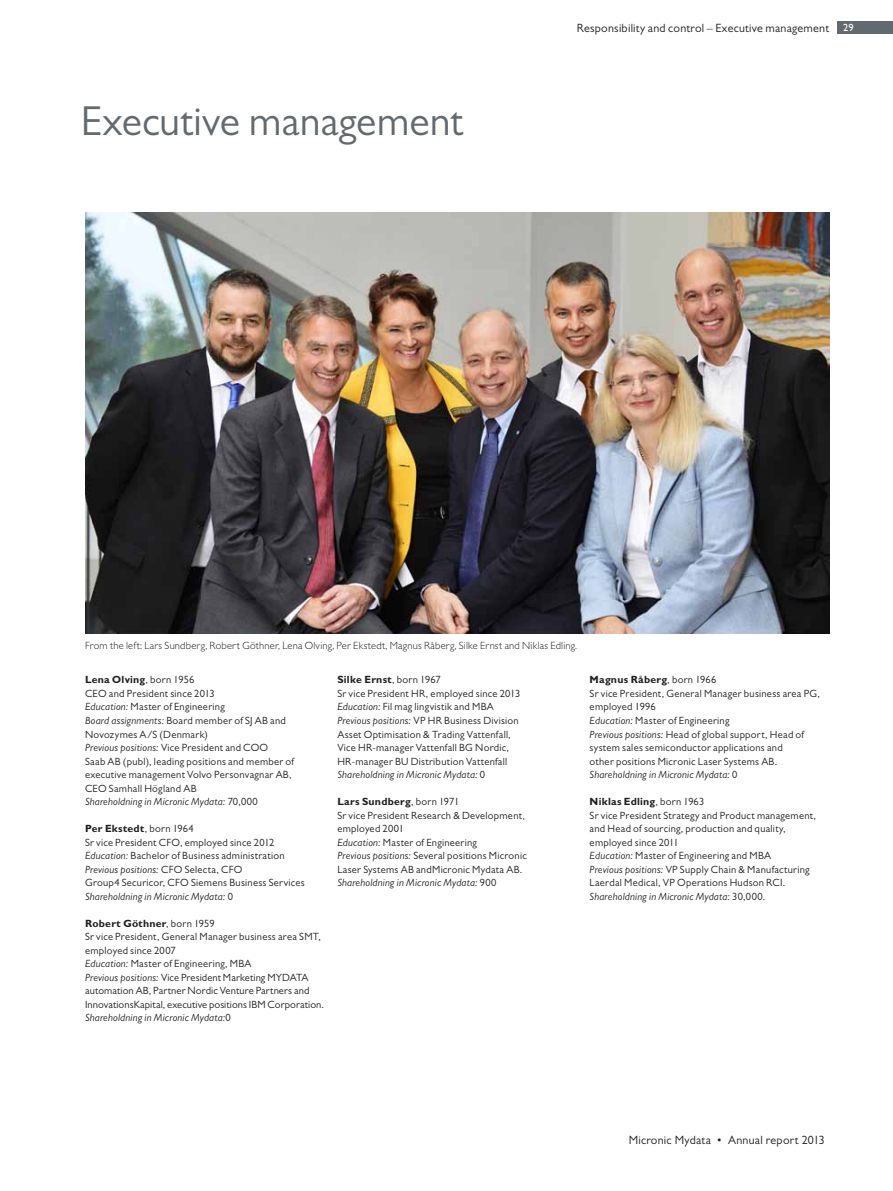
<style>
.page{position:relative;width:893px;height:1191px;background:#fff}
.page>*{position:absolute;margin:0;border:0;box-sizing:border-box;transform-origin:0 0}
._2013_Stor_rubrik{font:42px "Gill Sans MT Std";color:#636a6f}
.Vinjett_L{font:12px "Gill Sans MT Std";letter-spacing:.02em;color:#231f20}
._2013_styrelsebröd{font:10.5px/13.5px "Gill Sans MT Std";letter-spacing:.025em;color:#231f20}
._2013_styrelsebröd-2{font:italic 10.5px "Gill Sans MT Std";letter-spacing:.02em;color:#231f20}
._2013_styrelsebröd-3{font:700 10.5px "Gill Sans MT Std";letter-spacing:.025em;color:#231f20}
._2013_Bildtext{font:300 10.5px "Gill Sans MT Std";letter-spacing:.02em;color:#231f20}
.t1{font:500 10.5px "Gill Sans MT Std";color:#fff}
.s1{font-weight:700}
.s2{font-style:italic}
.s3{font-style:normal}
.s4{font-weight:400}
</style>
<div class="page">
<div style="left:838px;top:21px;width:55px;height:13px;background:#636a6f"></div>
<img style="left:85px;top:213px;width:744px;height:421px">
<p class="_2013_Stor_rubrik" style="left:81px;top:96px;width:384px">Executive management</p>
<p class="Vinjett_L" style="left:577px;top:20px;width:254px">Responsibility and control – Executive management</p>
<p class="t1" style="left:843px;top:22px;width:12px">29</p>
<p class="_2013_Bildtext" style="left:85px;top:639px;width:494px">From the left: Lars Sundberg, Robert Göthner, Lena Olving, Per Ekstedt, Magnus Råberg, Silke Ernst and Niklas Edling.</p>
<p class="_2013_styrelsebröd" style="left:85px;top:673px;width:131px"><span class="s1">Lena Olving</span>, born 1956<br>CEO and President since 2013</p>
<p class="_2013_styrelsebröd" style="left:85px;top:700px;width:141px"><span class="s2">Education:</span> Master of Engineering</p>
<p class="_2013_styrelsebröd" style="left:85px;top:713px;width:211px"><span class="s2">Board assignments:</span> Board member of SJ AB and Novozymes A/S (Denmark)<br><span class="s2">Previous positions:</span> Vice President and COO<br>Saab AB (publ), leading positions and member of executive management Volvo Personvagnar AB, CEO Samhall Högland AB</p>
<p class="_2013_styrelsebröd-2" style="left:85px;top:795px;width:174px">Shareholdning in Micronic Mydata: <span class="s3">70,000</span></p>
<p class="_2013_styrelsebröd" style="left:85px;top:821px;width:191px"><span class="s1">Per Ekstedt</span>, born 1964<br>Sr vice President CFO, employed since 2012</p>
<p class="_2013_styrelsebröd" style="left:85px;top:848px;width:201px"><span class="s2">Education:</span> Bachelor of Business administration</p>
<p class="_2013_styrelsebröd" style="left:85px;top:862px;width:221px"><span class="s2">Previous positions:</span> CFO Selecta, CFO<br>Group4 Securicor, CFO Siemens Business Services</p>
<p class="_2013_styrelsebröd-2" style="left:85px;top:889px;width:149px">Shareholdning in Micronic Mydata: <span class="s3">0</span></p>
<p class="_2013_styrelsebröd-3" style="left:85px;top:916px;width:131px">Robert Göthner<span class="s4">, born 1959</span></p>
<p class="_2013_styrelsebröd" style="left:85px;top:929px;width:237px">Sr vice President, General Manager business area SMT, employed since 2007</p>
<p class="_2013_styrelsebröd" style="left:85px;top:956px;width:240px"><span class="s2">Education:</span> Master of Engineering, MBA<br><span class="s2">Previous positions:</span> Vice President Marketing MYDATA automation AB, Partner Nordic Venture Partners and InnovationsKapital, executive positions IBM Corporation.<br><span class="s2">Shareholdning in Micronic Mydata:</span>0</p>
<p class="_2013_styrelsebröd-3" style="left:337px;top:673px;width:105px">Silke Ernst<span class="s4">, born 1967</span></p>
<p class="_2013_styrelsebröd" style="left:337px;top:686px;width:184px">Sr vice President HR, employed since 2013<br><span class="s2">Education:</span> Fil mag lingvistik and MBA</p>
<p class="_2013_styrelsebröd" style="left:337px;top:713px;width:183px"><span class="s2">Previous positions:</span> VP HR Business Division Asset Optimisation &amp; Trading Vattenfall, Vice HR-manager Vattenfall BG Nordic, HR-manager BU Distribution Vattenfall <span class="s2">Shareholdning in Micronic Mydata:</span> 0</p>
<p class="_2013_styrelsebröd-3" style="left:337px;top:795px;width:123px">Lars Sundberg<span class="s4">, born 1971</span></p>
<p class="_2013_styrelsebröd" style="left:337px;top:808px;width:189px">Sr vice President Research &amp; Development, employed 2001</p>
<p class="_2013_styrelsebröd" style="left:337px;top:835px;width:141px"><span class="s2">Education:</span> Master of Engineering</p>
<p class="_2013_styrelsebröd" style="left:337px;top:848px;width:191px"><span class="s2">Previous positions:</span> Several positions Micronic<br>Laser Systems AB andMicronic Mydata AB.</p>
<p class="_2013_styrelsebröd-2" style="left:337px;top:876px;width:161px">Shareholdning in Micronic Mydata: <span class="s3">900</span></p>
<p class="_2013_styrelsebröd-3" style="left:590px;top:673px;width:128px">Magnus Råberg<span class="s4">, born 1966</span></p>
<p class="_2013_styrelsebröd" style="left:590px;top:686px;width:232px">Sr vice President, General Manager business area PG, employed 1996</p>
<p class="_2013_styrelsebröd" style="left:590px;top:713px;width:141px"><span class="s2">Education:</span> Master of Engineering</p>
<p class="_2013_styrelsebröd" style="left:590px;top:727px;width:216px"><span class="s2">Previous positions:</span> Head of global support, Head of system sales semiconductor applications and other positions Micronic Laser Systems AB.</p>
<p class="_2013_styrelsebröd-2" style="left:590px;top:768px;width:149px">Shareholdning in Micronic Mydata: <span class="s3">0</span></p>
<p class="_2013_styrelsebröd-3" style="left:590px;top:795px;width:116px">Niklas Edling<span class="s4">, born 1963</span></p>
<p class="_2013_styrelsebröd" style="left:590px;top:808px;width:228px">Sr vice President Strategy and Product management, and Head of sourcing, production and quality, employed since 2011<br><span class="s2">Education:</span> Master of Engineering and MBA</p>
<p class="_2013_styrelsebröd" style="left:590px;top:862px;width:222px"><span class="s2">Previous positions:</span> VP Supply Chain &amp; Manufacturing<br>Laerdal Medical, VP Operations Hudson RCI.</p>
<p class="_2013_styrelsebröd-2" style="left:590px;top:889px;width:177px">Shareholdning in Micronic Mydata: <span class="s3">30,000.</span></p>
<p class="Vinjett_L" style="left:629px;top:1132px;width:198px">Micronic Mydata • Annual report 2013</p>
</div>
